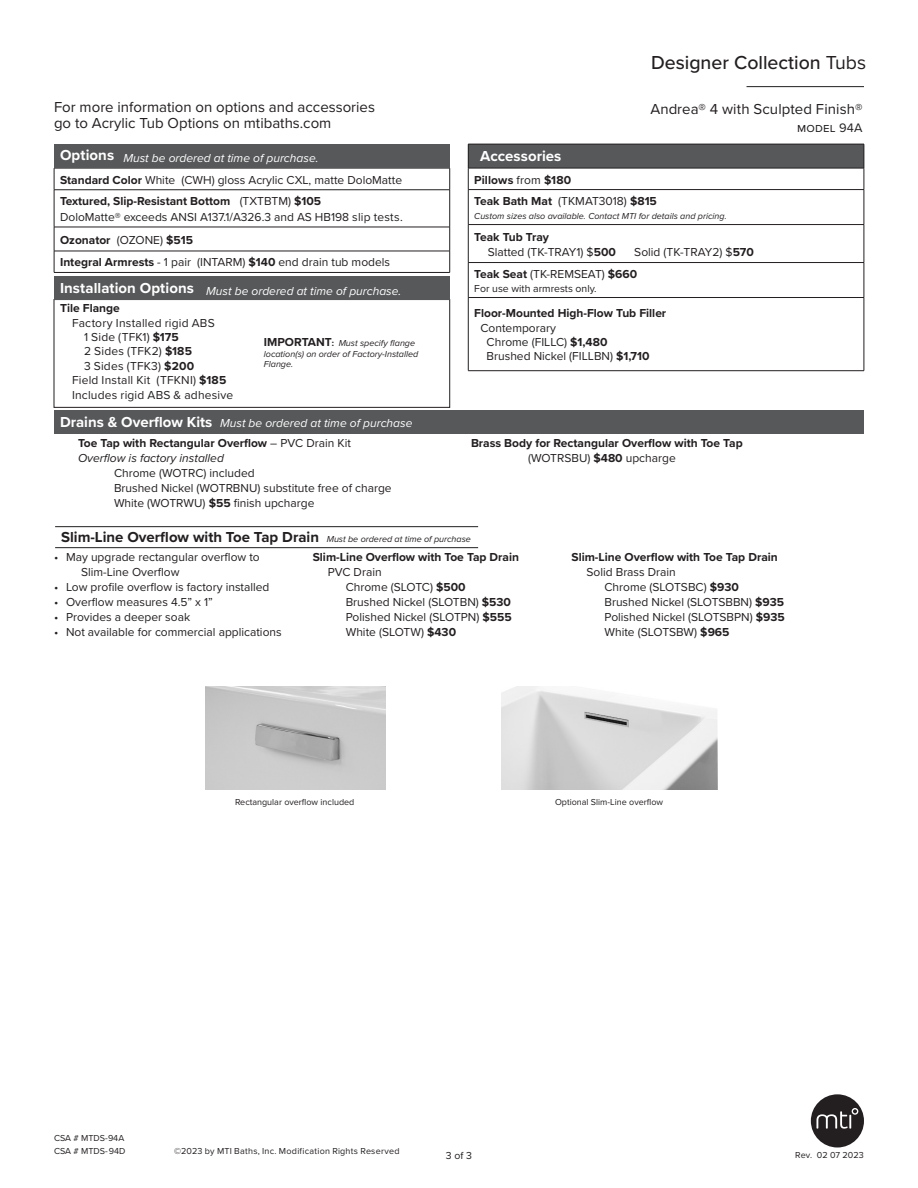
<style>
.page{position:relative;width:918px;height:1188px;background:#fff}
.page>*{position:absolute;margin:0;border:0;box-sizing:border-box;transform-origin:0 0}
.t1{font:500 19.5px "Proxima Nova";color:#231f20}
.t2{font:15px/16.5px "Proxima Nova";color:#231f20}
.t3{font:700 15px "Proxima Nova";color:#231f20}
.t4{font:700 15px "Proxima Nova";letter-spacing:.005em;color:#fff}
.t5{font:12.75px "Proxima Nova";letter-spacing:.015em;color:#231f20}
.t6{font:12px/15px "Proxima Nova";color:#231f20}
.t7{font:700 12px/15px "Proxima Nova";color:#231f20}
.t8{font:italic 12px "Proxima Nova";color:#fff}
.t9{font:12px "Proxima Nova";letter-spacing:.02em;color:#231f20}
.t10{font:10.5px "Proxima Nova";color:#231f20}
.t11{font:italic 9px/10.8px "Proxima Nova";color:#231f20}
.t12{font:9px/12.9px "Proxima Nova";color:#231f20}
.t13{font:9px "Proxima Nova";letter-spacing:.025em;color:#231f20}
.s1{font-weight:700;font-style:normal;font-size:15px}
.s2{font-weight:700}
.s3{font-weight:700;font-style:normal;font-size:12px}
.s4{font-weight:700;font-style:normal}
.s5{font-weight:400}
.s6{font-weight:400;font-style:italic}
.s7{font-weight:400;font-style:italic;font-size:9px}
</style>
<div class="page">
<hr style="left:747px;top:86px;width:117px;height:1px;background:#231f20">
<div style="left:811px;top:1094px;width:53px;height:54px;background:#231f20;border-radius:50%"></div>
<svg style="left:816px;top:1108px;width:42px;height:21px"></svg>
<hr style="left:54px;top:168px;width:396px;height:1px;background:#231f20">
<svg style="left:54px;top:168px;width:1px;height:21px"></svg>
<svg style="left:449px;top:168px;width:1px;height:21px"></svg>
<hr style="left:54px;top:189px;width:396px;height:1px;background:#231f20">
<hr style="left:54px;top:190px;width:1px;height:37px;background:#231f20">
<hr style="left:449px;top:190px;width:1px;height:37px;background:#231f20">
<hr style="left:54px;top:227px;width:396px;height:1px;background:#231f20">
<hr style="left:54px;top:251px;width:396px;height:1px;background:#231f20">
<svg style="left:54px;top:227px;width:1px;height:45px"></svg>
<svg style="left:449px;top:227px;width:1px;height:45px"></svg>
<hr style="left:54px;top:272px;width:396px;height:1px;background:#231f20">
<div style="left:468px;top:144px;width:396px;height:24px;background:#57585a"></div>
<hr style="left:468px;top:370px;width:396px;height:1px;background:#231f20">
<hr style="left:468px;top:144px;width:396px;height:1px;background:#231f20">
<hr style="left:468px;top:168px;width:396px;height:1px;background:#231f20">
<svg style="left:468px;top:145px;width:1px;height:44px"></svg>
<svg style="left:864px;top:144px;width:1px;height:45px"></svg>
<hr style="left:468px;top:189px;width:396px;height:1px;background:#231f20">
<hr style="left:468px;top:190px;width:1px;height:34px;background:#231f20">
<hr style="left:864px;top:190px;width:1px;height:34px;background:#231f20">
<hr style="left:468px;top:224px;width:396px;height:1px;background:#231f20">
<hr style="left:468px;top:225px;width:1px;height:37px;background:#231f20">
<hr style="left:864px;top:225px;width:1px;height:37px;background:#231f20">
<hr style="left:468px;top:262px;width:396px;height:1px;background:#231f20">
<hr style="left:468px;top:263px;width:1px;height:34px;background:#231f20">
<hr style="left:864px;top:263px;width:1px;height:34px;background:#231f20">
<hr style="left:864px;top:298px;width:1px;height:73px;background:#231f20">
<hr style="left:468px;top:297px;width:396px;height:1px;background:#231f20">
<hr style="left:468px;top:298px;width:1px;height:73px;background:#231f20">
<div style="left:54px;top:144px;width:396px;height:24px;background:#57585a"></div>
<div style="left:54px;top:276px;width:396px;height:24px;background:#57585a"></div>
<div style="left:54px;top:410px;width:810px;height:24px;background:#57585a"></div>
<hr style="left:55px;top:526px;width:423px;height:1px;background:#231f20">
<hr style="left:55px;top:547px;width:423px;height:1px;background:#231f20">
<img style="left:501px;top:687px;width:216px;height:102px">
<img style="left:205px;top:687px;width:180px;height:102px">
<p class="t2" style="left:54px;top:98px;width:323px">For more information on options and accessories go to Acrylic Tub Options on mtibaths.com</p>
<p class="t8" style="left:60px;top:149px;width:260px"><span class="s1">Options</span> Must be ordered at time of purchase.</p>
<p class="t6" style="left:60px;top:168px;width:343px;line-height:21.6px"><span class="s2">Standard Color</span> White (CWH) gloss Acrylic CXL, matte DoloMatte<br><span class="s2">Textured, Slip-Resistant Bottom</span> (TXTBTM) <span class="s2">$105</span></p>
<p class="t6" style="left:60px;top:205px;width:344px;line-height:22.8px">DoloMatte® exceeds ANSI A137.1/A326.3 and AS HB198 slip tests.<br><span class="s2">Ozonator</span> (OZONE) <span class="s2">$515<br>Integral Armrests</span> - 1 pair (INTARM) <span class="s2">$140</span> end drain tub models</p>
<p class="t8" style="left:60px;top:282px;width:343px"><span class="s1">Installation Options</span> Must be ordered at time of purchase.</p>
<p class="t7" style="left:60px;top:300px;width:61px">Tile Flange</p>
<p class="t6" style="left:72px;top:315px;width:144px">Factory Installed rigid ABS</p>
<p class="t6" style="left:84px;top:329px;width:96px">1 Side (TFK1) <span class="s2">$175</span></p>
<p class="t6" style="left:84px;top:343px;width:109px">2 Sides (TFK2) <span class="s2">$185</span></p>
<p class="t6" style="left:84px;top:358px;width:112px">3 Sides (TFK3) <span class="s2">$200</span></p>
<p class="t9" style="left:72px;top:371px;width:156px">Field Install Kit (TFKNI) <span class="s2">$185</span></p>
<p class="t6" style="left:72px;top:387px;width:163px">Includes rigid ABS &amp; adhesive</p>
<p class="t11" style="left:264px;top:337px;width:156px"><span class="s3">IMPORTANT</span><span class="s4">:</span> Must specify flange location(s) on order of Factory-Installed<br>Flange.</p>
<p class="t8" style="left:60px;top:414px;width:354px"><span class="s1">Drains &amp; Overflow Kits</span> Must be ordered at time of purchase</p>
<p class="t7" style="left:78px;top:435px;width:274px">Toe Tap with Rectangular Overflow <span class="s5">– PVC Drain Kit<br></span><span class="s6">Overflow is factory installed</span></p>
<p class="t6" style="left:114px;top:465px;width:279px">Chrome (WOTRC) included<br>Brushed Nickel (WOTRBNU) substitute free of charge<br>White (WOTRWU) <span class="s2">$55</span> finish upcharge</p>
<h1 class="t1" style="left:651px;top:48px;width:217px">Designer Collection <span class="s5">Tubs</span></h1>
<p class="t2" style="left:651px;top:100px;width:213px">Andrea® 4 with Sculpted Finish®</p>
<p class="t5" style="left:797px;top:118px;width:67px">model 94A</p>
<p class="t4" style="left:480px;top:144px;width:83px">Accessories</p>
<p class="t7" style="left:474px;top:169px;width:184px;line-height:21.5px">Pillows <span class="s5">from</span> $180<br>Teak Bath Mat <span class="s5">(TKMAT3018)</span> $815</p>
<p class="t11" style="left:474px;top:210px;width:254px">Custom sizes also available. Contact MTI for details and pricing.</p>
<p class="t6" style="left:488px;top:229px;width:130px;text-indent:-14px"><span class="s2">Teak Tub Tray<br></span>Slatted (TK-TRAY1) $<span class="s2">500</span></p>
<p class="t6" style="left:474px;top:240px;width:281px;line-height:22.2px;text-indent:160px">Solid (TK-TRAY2) $<span class="s2">570<br>Teak Seat</span> (TK-REMSEAT) <span class="s2">$660</span></p>
<p class="t10" style="left:474px;top:280px;width:124px">For use with armrests only.</p>
<p class="t7" style="left:474px;top:305px;width:194px">Floor-Mounted High-Flow Tub Filler</p>
<p class="t6" style="left:487px;top:320px;width:164px;line-height:14.4px;text-indent:-6px">Contemporary<br>Chrome (FILLC) <span class="s2">$1,480<br></span>Brushed Nickel (FILLBN) <span class="s2">$1,710</span></p>
<p class="t7" style="left:528px;top:435px;width:216px;text-indent:-57px">Brass Body for Rectangular Overflow with Toe Tap <span class="s5">(WOTRSBU)</span> $480 <span class="s5">upcharge</span></p>
<p class="t3" style="left:61px;top:526px;width:411px">Slim-Line Overflow with Toe Tap Drain <span class="s7">Must be ordered at time of purchase</span></p>
<p class="t6" style="left:81px;top:549px;width:180px;text-indent:-27px">• May upgrade rectangular overflow to<br>Slim-Line Overflow</p>
<p class="t6" style="left:54px;top:579px;width:217px">• Low profile overflow is factory installed</p>
<p class="t6" style="left:54px;top:594px;width:160px">• Overflow measures 4.5” x 1”</p>
<p class="t6" style="left:54px;top:609px;width:138px">• Provides a deeper soak</p>
<p class="t6" style="left:54px;top:624px;width:229px">• Not available for commercial applications</p>
<p class="t7" style="left:313px;top:550px;width:208px">Slim-Line Overflow with Toe Tap Drain</p>
<p class="t6" style="left:346px;top:564px;width:167px;text-indent:-18px">PVC Drain<br>Chrome (SLOTC) <span class="s2">$500<br></span>Brushed Nickel (SLOTBN) <span class="s2">$530<br></span>Polished Nickel (SLOTPN) <span class="s2">$555<br></span>White (SLOTW) <span class="s2">$430</span></p>
<p class="t7" style="left:572px;top:550px;width:208px">Slim-Line Overflow with Toe Tap Drain</p>
<p class="t6" style="left:604px;top:564px;width:182px;text-indent:-18px">Solid Brass Drain<br>Chrome (SLOTSBC) <span class="s2">$930<br></span>Brushed Nickel (SLOTSBBN) <span class="s2">$935<br></span>Polished Nickel (SLOTSBPN) <span class="s2">$935<br></span>White (SLOTSBW) <span class="s2">$965</span></p>
<p class="t12" style="left:235px;top:795px;width:121px">Rectangular overflow included</p>
<p class="t12" style="left:555px;top:795px;width:110px">Optional Slim-Line overflow</p>
<p class="t12" style="left:54px;top:1131px;width:73px">CSA # MTDS-94A<br>CSA # MTDS-94D</p>
<p class="t13" style="left:174px;top:1144px;width:227px">©2023 by MTI Baths, Inc. Modification Rights Reserved</p>
<p class="t10" style="left:446px;top:1147px;width:28px">3 of 3</p>
<p class="t12" style="left:795px;top:1148px;width:70px">Rev. 02 07 2023</p>
</div>
